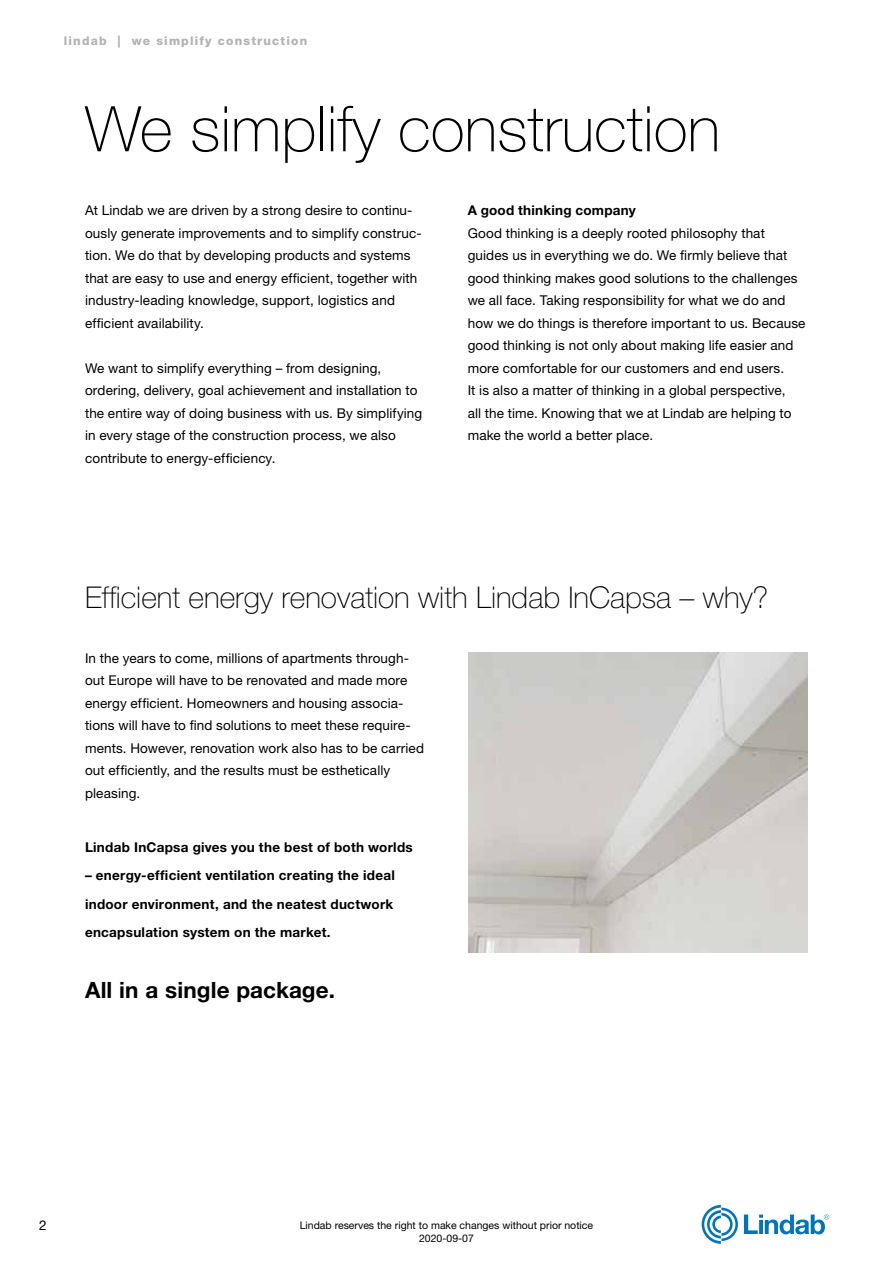
<style>
.page{position:relative;width:893px;height:1263px;background:#fff}
.page>*{position:absolute;margin:0;border:0;box-sizing:border-box;transform-origin:0 0}
.t1{font:100 63px "Helvetica Neue LT Pro";color:#000}
.t2{font:100 30px "Helvetica Neue LT Pro";color:#000}
.t3{font:700 22.5px "Helvetica Neue LT Pro";letter-spacing:.005em;color:#000}
.t4{font:13.5px/22.5px "Helvetica Neue LT Pro";letter-spacing:.01em;color:#000}
.t5{font:700 13.5px/28.5px "Helvetica Neue LT Pro";letter-spacing:.02em;color:#000;text-align:justify}
.t6{font:800 12px "Helvetica Neue LT Pro";letter-spacing:.1em;color:#b3b2b2}
.t7{font:10.5px/12.6px "Helvetica Neue LT Pro";color:#000;text-align:center}
</style>
<div class="page">
<svg style="left:744px;top:1214px;width:85px;height:20px"></svg>
<svg style="left:702px;top:1205px;width:36px;height:39px"></svg>
<img style="left:469px;top:653px;width:339px;height:299px">
<p class="t6" style="left:64px;top:33px;width:245px">lindab | we simplify construction</p>
<h1 class="t1" style="left:85px;top:91px;width:637px">We simplify construction</h1>
<p class="t4" style="left:85px;top:199px;width:338px">At Lindab we are driven by a strong desire to continu&shy;ously generate improvements and to simplify construc&shy;tion. We do that by developing products and systems that are easy to use and energy efficient, together with industry-leading knowledge, support, logistics and efficient availability.</p>
<p class="t4" style="left:85px;top:356px;width:339px">We want to simplify everything – from designing, ordering, delivery, goal achievement and installation to the entire way of doing business with us. By simplifying in every stage of the construction process, we also contribute to energy-efficiency.</p>
<p class="t5" style="left:468px;top:196px;width:170px">A good thinking company</p>
<p class="t4" style="left:468px;top:221px;width:339px">Good thinking is a deeply rooted philosophy that guides us in everything we do. We firmly believe that good thinking makes good solutions to the challenges we all face. Taking responsibility for what we do and how we do things is therefore important to us. Because good thinking is not only about making life easier and more comfortable for our customers and end users.<br>It is also a matter of thinking in a global perspective,<br>all the time. Knowing that we at Lindab are helping to make the world a better place.</p>
<h2 class="t2" style="left:85px;top:580px;width:685px">Efficient energy renovation with Lindab InCapsa – why?</h2>
<p class="t4" style="left:85px;top:646px;width:341px">In the years to come, millions of apartments through&shy;out Europe will have to be renovated and made more energy efficient. Homeowners and housing associa&shy;tions will have to find solutions to meet these require&shy;ments. However, renovation work also has to be carried out efficiently, and the results must be esthetically pleasing.</p>
<p class="t5" style="left:85px;top:832px;width:329px">Lindab InCapsa gives you the best of both worlds</p>
<p class="t5" style="left:85px;top:861px;width:311px">– energy-efficient ventilation creating the ideal indoor environment, and the neatest ductwork encapsulation system on the market.</p>
<h3 class="t3" style="left:85px;top:975px;width:251px">All in a single package.</h3>
<p class="t4" style="left:39px;top:1214px;width:9px">2</p>
<p class="t7" style="left:300px;top:1219px;width:295px">Lindab reserves the right to make changes without prior notice<br>2020-09-07</p>
</div>
